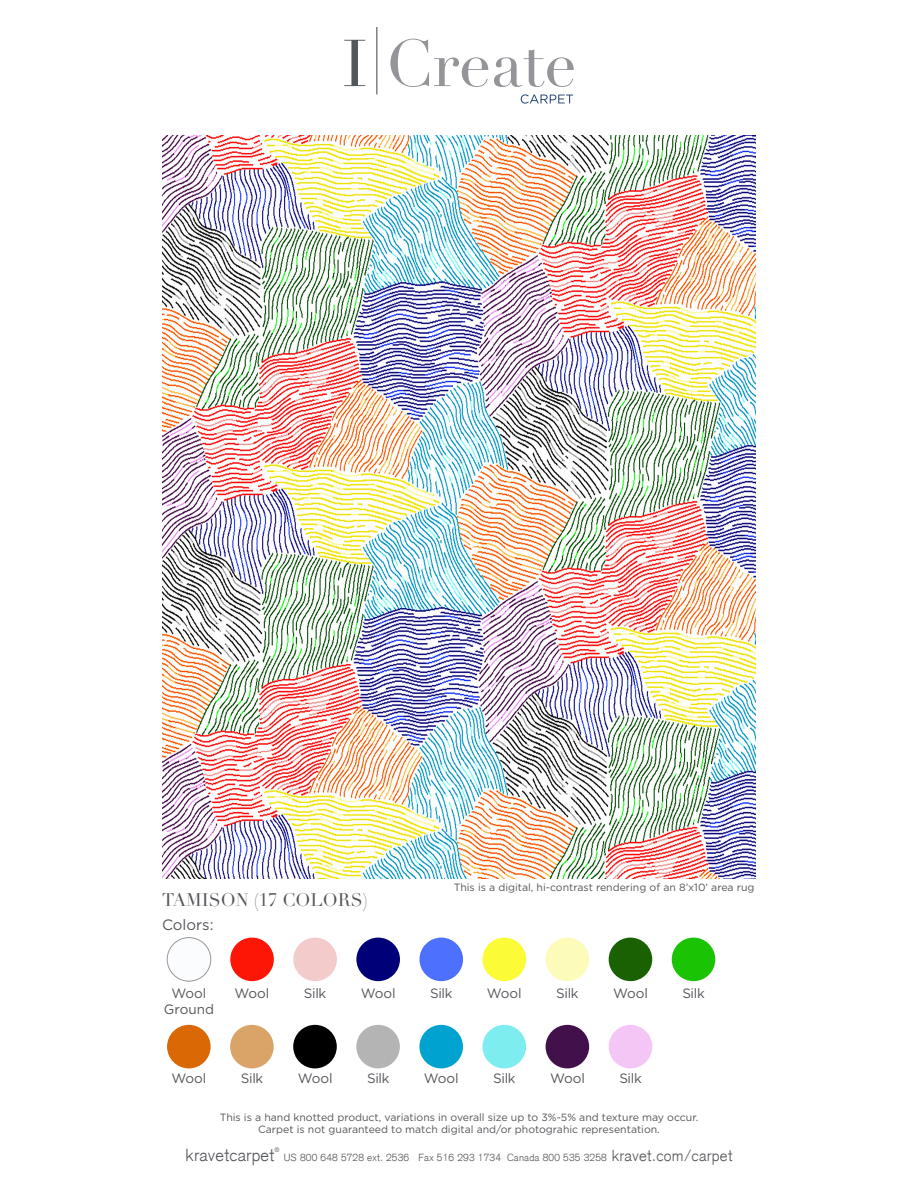
<style>
.page{position:relative;width:918px;height:1188px;background:#fff}
.page>*{position:absolute;margin:0;border:0;box-sizing:border-box;transform-origin:0 0}
.t1{font:18px "Didot LH";color:#54565a}
.t2{font:300 17.1px "Akzidenz Grotesk";letter-spacing:.02em;color:#54565a}
.t3{font:15px "Gotham";color:#54565a}
.t4{font:13.5px "Gotham";letter-spacing:-.025em;color:#54565a}
.t5{font:13.5px/16.2px "Gotham";color:#54565a;text-align:center}
.t6{font:10.5px/12.6px "Gotham";color:#54565a;text-align:center}
.t7{font:300 10.05px "Akzidenz Grotesk";letter-spacing:.02em;color:#54565a}
.t8{font:300 6.15px "Akzidenz Grotesk";color:#54565a}
.s1{font-size:15.6px}
</style>
<div class="page">
<hr style="left:377px;top:27px;width:1px;height:67px;background:#414042">
<svg style="left:344px;top:40px;width:21px;height:46px"></svg>
<svg style="left:390px;top:39px;width:98px;height:48px"></svg>
<svg style="left:494px;top:49px;width:80px;height:38px"></svg>
<svg style="left:521px;top:94px;width:52px;height:10px"></svg>
<img style="left:162px;top:136px;width:594px;height:742px">
<div style="left:167px;top:938px;width:44px;height:43px;background:#fbfcfe;border-radius:50%"></div>
<div style="left:167px;top:937px;width:44px;height:44px;border:1px solid #98989a;border-radius:50%"></div>
<div style="left:230px;top:938px;width:44px;height:43px;background:#fd1606;border-radius:50%"></div>
<div style="left:293px;top:938px;width:44px;height:43px;background:#f4cbcb;border-radius:50%"></div>
<div style="left:356px;top:938px;width:44px;height:43px;background:#000078;border-radius:50%"></div>
<div style="left:419px;top:938px;width:44px;height:43px;background:#4e70fe;border-radius:50%"></div>
<div style="left:483px;top:938px;width:43px;height:43px;background:#fcfb37;border-radius:50%"></div>
<div style="left:546px;top:938px;width:43px;height:43px;background:#fcfbba;border-radius:50%"></div>
<div style="left:609px;top:938px;width:43px;height:43px;background:#1a6103;border-radius:50%"></div>
<div style="left:293px;top:1025px;width:44px;height:43px;background:#000;border-radius:50%"></div>
<div style="left:356px;top:1025px;width:44px;height:43px;background:#b4b4b4;border-radius:50%"></div>
<div style="left:167px;top:1025px;width:44px;height:43px;background:#da6804;border-radius:50%"></div>
<div style="left:230px;top:1025px;width:44px;height:43px;background:#daa468;border-radius:50%"></div>
<div style="left:419px;top:1025px;width:44px;height:43px;background:#00a3d0;border-radius:50%"></div>
<div style="left:482px;top:1025px;width:44px;height:43px;background:#7eedf0;border-radius:50%"></div>
<div style="left:546px;top:1025px;width:43px;height:43px;background:#42114b;border-radius:50%"></div>
<div style="left:609px;top:1025px;width:43px;height:43px;background:#f4c6f6;border-radius:50%"></div>
<div style="left:672px;top:938px;width:43px;height:43px;background:#1ac404;border-radius:50%"></div>
<h1 class="t1" style="left:162px;top:889px;width:207px">TAMISON (17 COLORS)</h1>
<h3 class="t3" style="left:162px;top:916px;width:53px">Colors:</h3>
<p class="t6" style="left:454px;top:881px;width:302px">This is a digital, hi-contrast rendering of an 8’x10’ area rug</p>
<p class="t5" style="left:164px;top:985px;width:52px">Wool<br>Ground</p>
<p class="t4" style="left:235px;top:985px;width:36px">Wool</p>
<p class="t4" style="left:304px;top:985px;width:24px">Silk</p>
<p class="t4" style="left:361px;top:985px;width:36px">Wool</p>
<p class="t4" style="left:430px;top:985px;width:24px">Silk</p>
<p class="t4" style="left:487px;top:985px;width:36px">Wool</p>
<p class="t4" style="left:556px;top:985px;width:24px">Silk</p>
<p class="t4" style="left:613px;top:985px;width:36px">Wool</p>
<p class="t4" style="left:682px;top:985px;width:24px">Silk</p>
<p class="t4" style="left:172px;top:1071px;width:36px">Wool</p>
<p class="t4" style="left:241px;top:1071px;width:24px">Silk</p>
<p class="t4" style="left:298px;top:1071px;width:36px">Wool</p>
<p class="t4" style="left:367px;top:1071px;width:24px">Silk</p>
<p class="t4" style="left:424px;top:1071px;width:36px">Wool</p>
<p class="t4" style="left:493px;top:1071px;width:24px">Silk</p>
<p class="t4" style="left:550px;top:1071px;width:36px">Wool</p>
<p class="t4" style="left:619px;top:1071px;width:24px">Silk</p>
<p class="t6" style="left:220px;top:1110px;width:480px">This is a hand knotted product, variations in overall size up to 3%-5% and texture may occur.<br>Carpet is not guaranteed to match digital and/or photograhic representation.</p>
<h2 class="t2" style="left:186px;top:1145px;width:90px">kravetcarpet</h2>
<p class="t8" style="left:275px;top:1146px;width:6px">®</p>
<p class="t7" style="left:284px;top:1152px;width:450px">US 800 648 5728 ext. 2536 Fax 516 293 1734 Canada 800 535 3258 <span class="s1">kravet.com/carpet</span></p>
</div>
